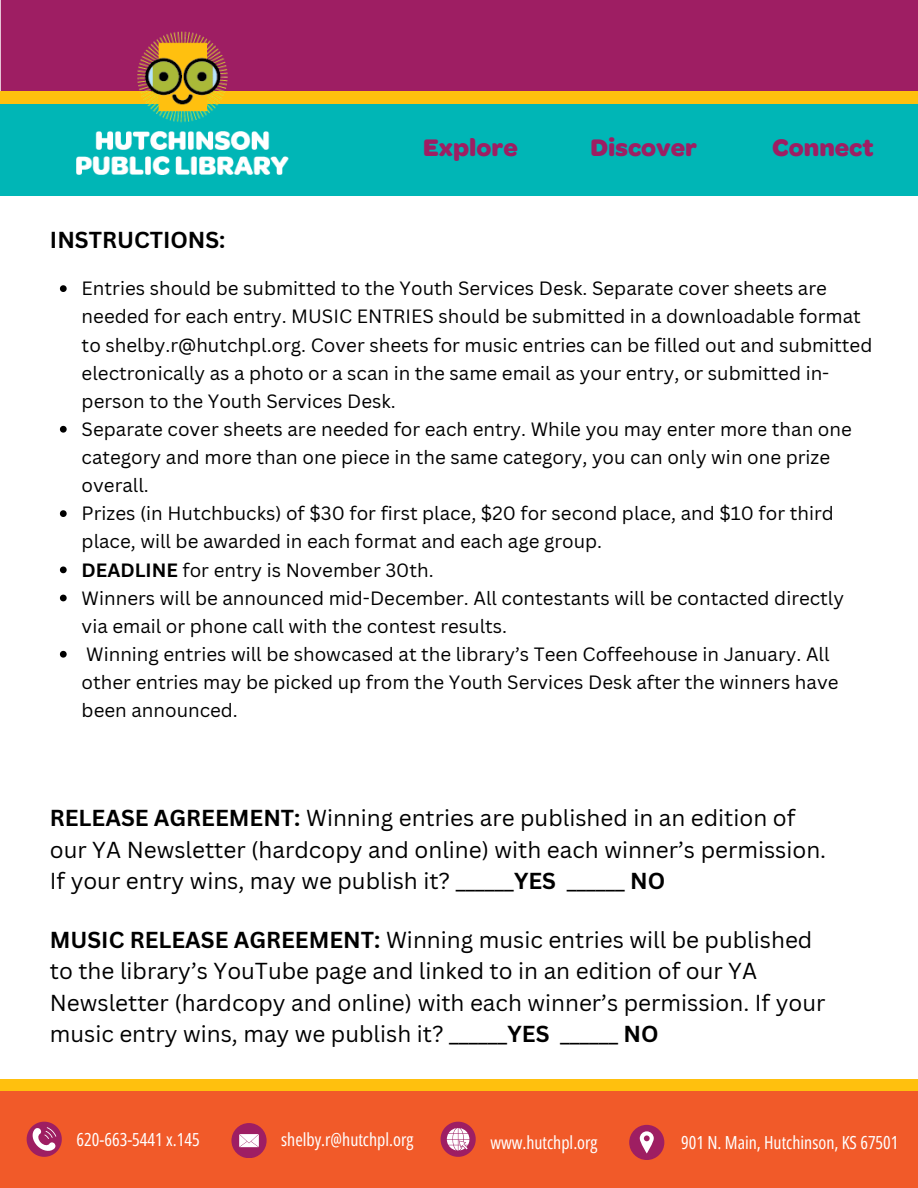
<style>
.page{position:relative;width:918px;height:1188px;background:#fff}
.page>*{position:absolute;margin:0;border:0;box-sizing:border-box;transform-origin:0 0}
.t1{font:700 25.65px "Omnes";color:#9e1e63}
.t2{font:22.5px/31.5px "Canva Sans";color:#000}
.t3{font:700 22.5px "Canva Sans";color:#000}
.t4{font:18.75px/28.2px "Canva Sans";color:#000}
.t5{font:18px "Open Sans Condensed";color:#fff}
.s1{font-weight:700}
</style>
<div class="page">
<div style="left:0;top:103px;width:918px;height:92px;background:#00b6b6"></div>
<div style="left:1px;top:0;width:917px;height:92px;background:#9e1e63"></div>
<div style="left:0;top:92px;width:918px;height:11px;background:#ffc00e"></div>
<img style="left:77px;top:32px;width:211px;height:142px">
<div style="left:0;top:1091px;width:918px;height:97px;background:#f15a29"></div>
<div style="left:0;top:1079px;width:918px;height:12px;background:#ffc00e"></div>
<svg style="left:27px;top:1122px;width:35px;height:35px"></svg>
<div style="left:231px;top:1123px;width:35px;height:35px;background:#9e1e63;border-radius:50%"></div>
<svg style="left:239px;top:1134px;width:20px;height:13px"></svg>
<svg style="left:441px;top:1122px;width:34px;height:35px"></svg>
<svg style="left:629px;top:1125px;width:35px;height:35px"></svg>
<svg style="left:60px;top:285px;width:7px;height:7px"></svg>
<svg style="left:60px;top:426px;width:7px;height:7px"></svg>
<svg style="left:60px;top:510px;width:7px;height:7px"></svg>
<svg style="left:60px;top:566px;width:7px;height:7px"></svg>
<svg style="left:60px;top:595px;width:7px;height:6px"></svg>
<svg style="left:60px;top:651px;width:7px;height:7px"></svg>
<p class="t1" style="left:423px;top:138px;width:96px">Explore</p>
<p class="t1" style="left:591px;top:138px;width:108px">Discover</p>
<p class="t1" style="left:772px;top:138px;width:103px">Connect</p>
<p class="t3" style="left:50px;top:224px;width:177px">INSTRUCTIONS:</p>
<p class="t4" style="left:82px;top:274px;width:792px">Entries should be submitted to the Youth Services Desk. Separate cover sheets are needed for each entry. MUSIC ENTRIES should be submitted in a downloadable format to shelby.r@hutchpl.org. Cover sheets for music entries can be filled out and submitted electronically as a photo or a scan in the same email as your entry, or submitted in&shy;person to the Youth Services Desk.</p>
<p class="t4" style="left:82px;top:415px;width:772px">Separate cover sheets are needed for each entry. While you may enter more than one category and more than one piece in the same category, you can only win one prize overall.</p>
<p class="t4" style="left:82px;top:499px;width:754px">Prizes (in Hutchbucks) of $30 for first place, $20 for second place, and $10 for third place, will be awarded in each format and each age group.</p>
<p class="t4" style="left:82px;top:555px;width:354px"><span class="s1">DEADLINE</span> for entry is November 30th.</p>
<p class="t4" style="left:82px;top:583px;width:764px">Winners will be announced mid-December. All contestants will be contacted directly via email or phone call with the contest results.</p>
<h3 class="t4" style="left:82px;top:640px;width:758px">Winning entries will be showcased at the library’s Teen Coffeehouse in January. All other entries may be picked up from the Youth Services Desk after the winners have been announced.</h3>
<h3 class="t2" style="left:50px;top:802px;width:778px"><span class="s1">RELEASE AGREEMENT:</span> Winning entries are published in an edition of our YA Newsletter (hardcopy and online) with each winner’s permission.<br>If your entry wins, may we publish it? ______<span class="s1">YES</span> ______ <span class="s1">NO</span></h3>
<p class="t2" style="left:50px;top:923px;width:777px"><span class="s1">MUSIC RELEASE AGREEMENT:</span> Winning music entries will be published to the library’s YouTube page and linked to in an edition of our YA Newsletter (hardcopy and online) with each winner’s permission. If your music entry wins, may we publish it? ______<span class="s1">YES</span> ______ <span class="s1">NO</span></p>
<h1 class="t5" style="left:77px;top:1127px;width:125px">620-663-5441 x.145</h1>
<h1 class="t5" style="left:281px;top:1127px;width:134px">shelby.r@hutchpl.org</h1>
<h1 class="t5" style="left:490px;top:1130px;width:109px">www.hutchpl.org</h1>
<h2 class="t5" style="left:681px;top:1130px;width:219px">901 N. Main, Hutchinson, KS 67501</h2>
</div>
